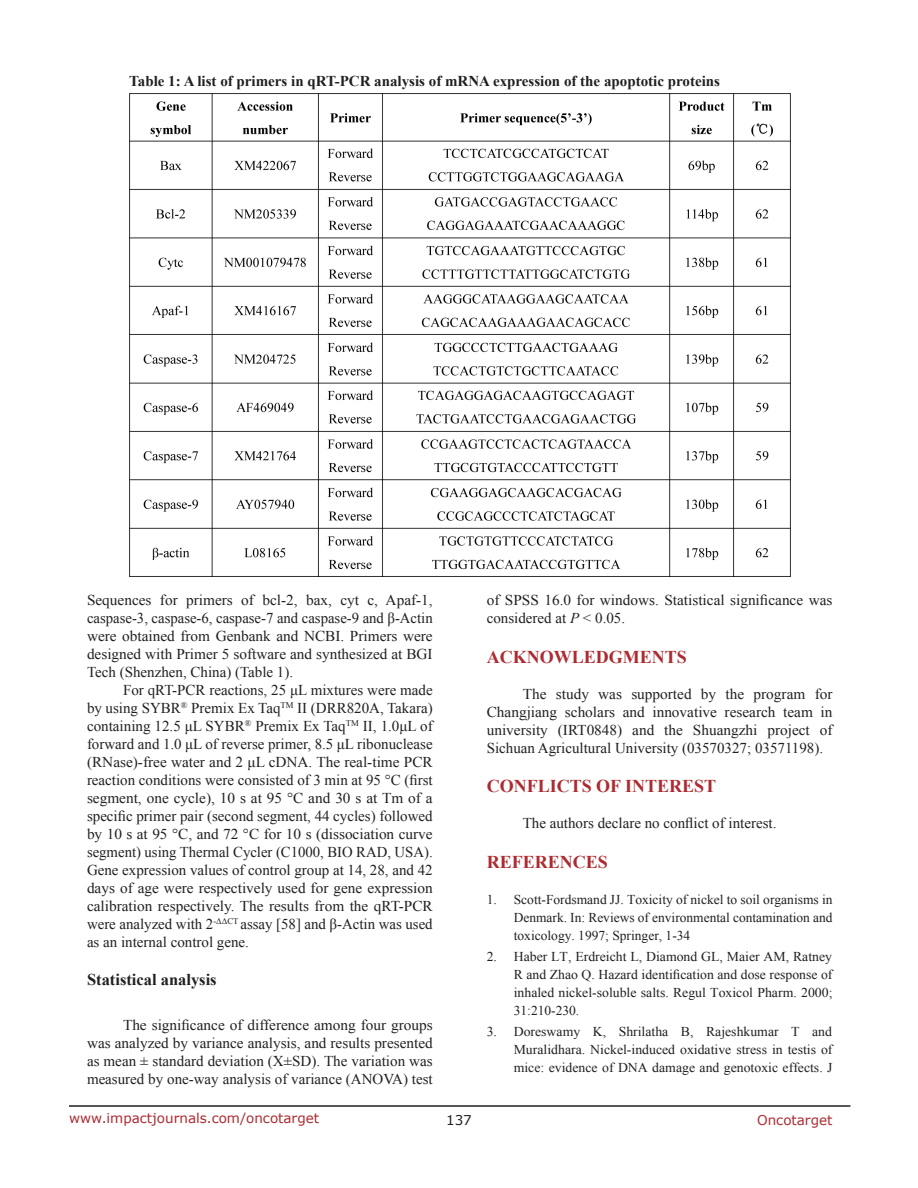
<style>
.page{position:relative;width:918px;height:1188px;background:#fff}
.page>*{position:absolute;margin:0;border:0;box-sizing:border-box;transform-origin:0 0}
.Heading{font:700 18px "Times New Roman";color:#ac2b31}
.SubHeading{font:700 16.5px "Times New Roman";color:#221f22}
.BodyText{font:15px/18px "Times New Roman";color:#221f22;text-align:justify}
.TableHeading{font:700 15px "Times New Roman";color:#221f22}
.ReferenceList{font:13.5px/18px "Times New Roman";color:#221f22;text-align:justify}
.t1{font:13.5px "Verdana";color:#ac2b31}
.t2{font:13.5px "Verdana";color:#221f22}
.s1{font-style:italic}
</style>
<div class="page">
<hr style="left:69px;top:1105px;width:781px;height:2px;background:#231f20">
<img style="left:129px;top:94px;width:662px;height:483px">
<p class="TableHeading" style="left:129px;top:70px;width:592px">Table 1: A list of primers in qRT-PCR analysis of mRNA expression of the apoptotic proteins</p>
<p class="BodyText" style="left:87px;top:591px;width:347px">Sequences for primers of bcl-2, bax, cyt c, Apaf-1, caspase-3, caspase-6, caspase-7 and caspase-9 and β-Actin were obtained from Genbank and NCBI. Primers were designed with Primer 5 software and synthesized at BGI Tech (Shenzhen, China) (Table 1).</p>
<p class="BodyText" style="left:87px;top:681px;width:347px;text-indent:36px">For qRT-PCR reactions, 25 μL mixtures were made by using SYBR<sup>®</sup> Premix Ex Taq<sup>TM</sup> II (DRR820A, Takara) containing 12.5 μL SYBR<sup>®</sup> Premix Ex Taq<sup>TM</sup> II, 1.0μL of forward and 1.0 μL of reverse primer, 8.5 μL ribonuclease (RNase)-free water and 2 μL cDNA. The real-time PCR reaction conditions were consisted of 3 min at 95 °C (first segment, one cycle), 10 s at 95 °C and 30 s at Tm of a specific primer pair (second segment, 44 cycles) followed by 10 s at 95 °C, and 72 °C for 10 s (dissociation curve segment) using Thermal Cycler (C1000, BIO RAD, USA).<br>Gene expression values of control group at 14, 28, and 42 days of age were respectively used for gene expression calibration respectively. The results from the qRT-PCR were analyzed with 2<sup>-ΔΔCT</sup> assay [58] and β-Actin was used as an internal control gene.</p>
<p class="SubHeading" style="left:87px;top:968px;width:131px">Statistical analysis</p>
<p class="BodyText" style="left:87px;top:1016px;width:347px;text-indent:36px">The significance of difference among four groups was analyzed by variance analysis, and results presented as mean ± standard deviation (X±SD). The variation was measured by one-way analysis of variance (ANOVA) test</p>
<p class="BodyText" style="left:487px;top:591px;width:347px">of SPSS 16.0 for windows. Statistical significance was considered at <span class="s1">P</span> &lt; 0.05.</p>
<p class="Heading" style="left:487px;top:644px;width:202px">ACKNOWLEDGMENTS</p>
<p class="BodyText" style="left:487px;top:684px;width:347px;text-indent:36px">The study was supported by the program for Changjiang scholars and innovative research team in university (IRT0848) and the Shuangzhi project of Sichuan Agricultural University (03570327; 03571198).</p>
<p class="Heading" style="left:487px;top:774px;width:231px">CONFLICTS OF INTEREST</p>
<p class="BodyText" style="left:523px;top:814px;width:255px">The authors declare no conflict of interest.</p>
<p class="Heading" style="left:487px;top:849px;width:123px">REFERENCES</p>
<p class="ReferenceList" style="left:514px;top:890px;width:320px;text-indent:-27px">1. Scott-Fordsmand JJ. Toxicity of nickel to soil organisms in Denmark. In: Reviews of environmental contamination and toxicology. 1997; Springer, 1-34</p>
<p class="ReferenceList" style="left:514px;top:947px;width:320px;text-indent:-27px">2. Haber LT, Erdreicht L, Diamond GL, Maier AM, Ratney R and Zhao Q. Hazard identification and dose response of inhaled nickel-soluble salts. Regul Toxicol Pharm. 2000; 31:210-230.</p>
<p class="ReferenceList" style="left:514px;top:1022px;width:320px;text-indent:-27px">3. Doreswamy K, Shrilatha B, Rajeshkumar T and Muralidhara. Nickel-induced oxidative stress in testis of mice: evidence of DNA damage and genotoxic effects. J</p>
<p class="t1" style="left:69px;top:1109px;width:252px">www.impactjournals.com/oncotarget</p>
<p class="t2" style="left:446px;top:1111px;width:27px">137</p>
<p class="t1" style="left:757px;top:1111px;width:77px">Oncotarget</p>
</div>
